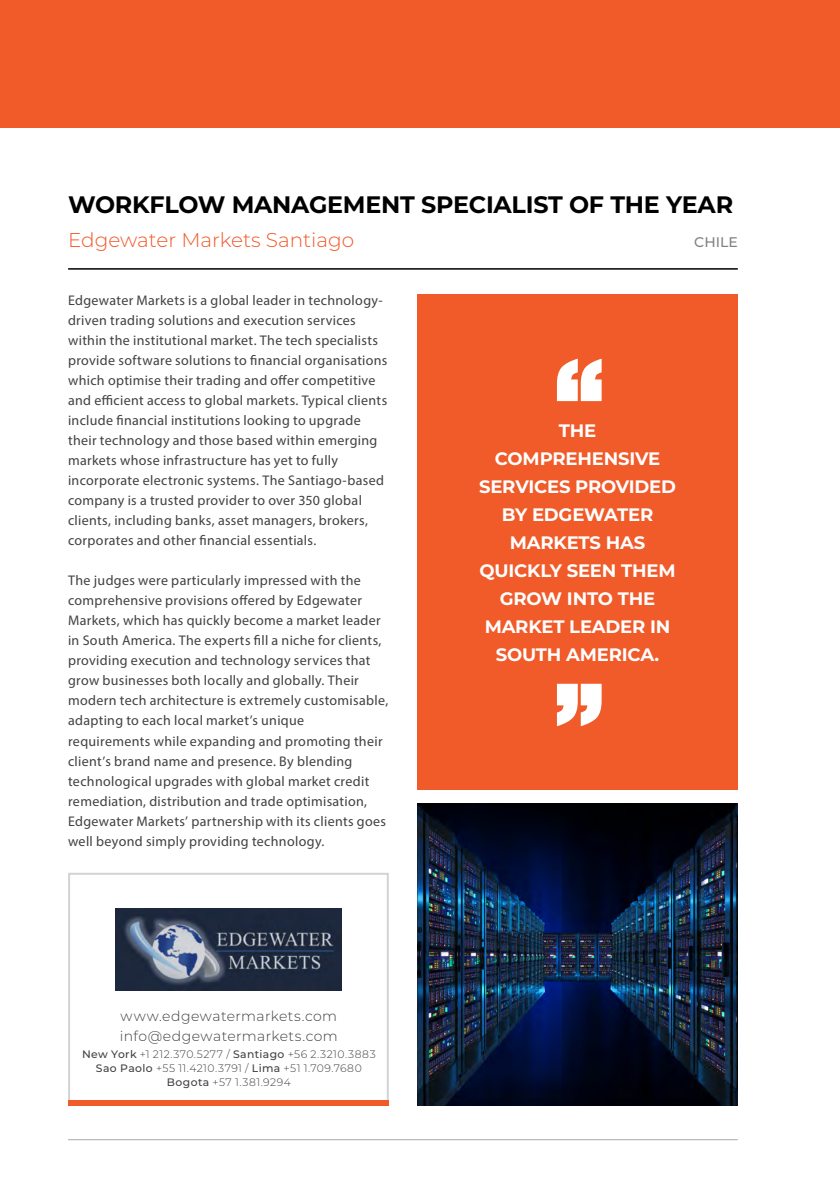
<style>
.page{position:relative;width:840px;height:1191px;background:#fff}
.page>*{position:absolute;margin:0;border:0;box-sizing:border-box;transform-origin:0 0}
.t1{font:700 23.8px "Montserrat";letter-spacing:-.01em;color:#000}
.t2{font:300 20px "Montserrat";color:#f15a29}
.t3{font:700 18px/28px "Montserrat";letter-spacing:-.01em;color:#fff;text-align:center}
.t4{font:14px/20px "Myriad Pro";letter-spacing:.025em;color:#414042}
.t5{font:300 14px/20px "Montserrat";letter-spacing:.025em;color:#414042}
.t6{font:500 14px "Montserrat";color:#808285}
.t7{font:300 10.8px/13.6px "Montserrat";letter-spacing:.045em;color:#414042;text-align:center}
.s1{font-weight:500}
</style>
<div class="page">
<hr style="left:68px;top:1139px;width:669px;height:1px;background:#a7a9ac">
<div style="left:0;top:0;width:839px;height:128px;background:#f15a29"></div>
<div style="left:417px;top:295px;width:320px;height:494px;background:#f15a29"></div>
<div style="left:68px;top:872px;width:320px;height:234px;border:2px solid #d1d3d4"></div>
<div style="left:68px;top:1100px;width:320px;height:6px;background:#f15a29"></div>
<svg style="left:556px;top:359px;width:45px;height:42px"></svg>
<svg style="left:556px;top:684px;width:45px;height:42px"></svg>
<hr style="left:68px;top:268px;width:669px;height:2px;background:#000">
<img style="left:417px;top:804px;width:320px;height:302px">
<img style="left:115px;top:908px;width:226px;height:82px">
<h1 class="t1" style="left:68px;top:187px;width:666px">WORKFLOW MANAGEMENT SPECIALIST OF THE YEAR</h1>
<h2 class="t2" style="left:68px;top:227px;width:287px">Edgewater Markets Santiago</h2>
<p class="t4" style="left:68px;top:290px;width:321px">Edgewater Markets is a global leader in technology&shy;driven trading solutions and execution services within the institutional market. The tech specialists provide software solutions to financial organisations which optimise their trading and offer competitive and efficient access to global markets. Typical clients include financial institutions looking to upgrade their technology and those based within emerging markets whose infrastructure has yet to fully incorporate electronic systems. The Santiago-based company is a trusted provider to over 350 global clients, including banks, asset managers, brokers, corporates and other financial essentials.</p>
<p class="t4" style="left:68px;top:570px;width:321px">The judges were particularly impressed with the comprehensive provisions offered by Edgewater Markets, which has quickly become a market leader in South America. The experts fill a niche for clients, providing execution and technology services that grow businesses both locally and globally. Their modern tech architecture is extremely customisable, adapting to each local market’s unique requirements while expanding and promoting their client’s brand name and presence. By blending technological upgrades with global market credit remediation, distribution and trade optimisation, Edgewater Markets’ partnership with its clients goes well beyond simply providing technology.</p>
<p class="t5" style="left:120px;top:1006px;width:219px">www.edgewatermarkets.com info@edgewatermarkets.com</p>
<p class="t7" style="left:82px;top:1047px;width:295px"><span class="s1">New York</span> +1 212.370.5277 / <span class="s1">Santiago</span> +56 2.3210.3883<br><span class="s1">Sao Paolo</span> +55 11.4210.3791 / <span class="s1">Lima</span> +51 1.709.7680<br><span class="s1">Bogota</span> +57 1.381.9294</p>
<p class="t6" style="left:693px;top:233px;width:45px">CHILE</p>
<p class="t3" style="left:479px;top:416px;width:198px">THE<br>COMPREHENSIVE<br>SERVICES PROVIDED<br>BY EDGEWATER<br>MARKETS HAS<br>QUICKLY SEEN THEM<br>GROW INTO THE<br>MARKET LEADER IN<br>SOUTH AMERICA.</p>
</div>
